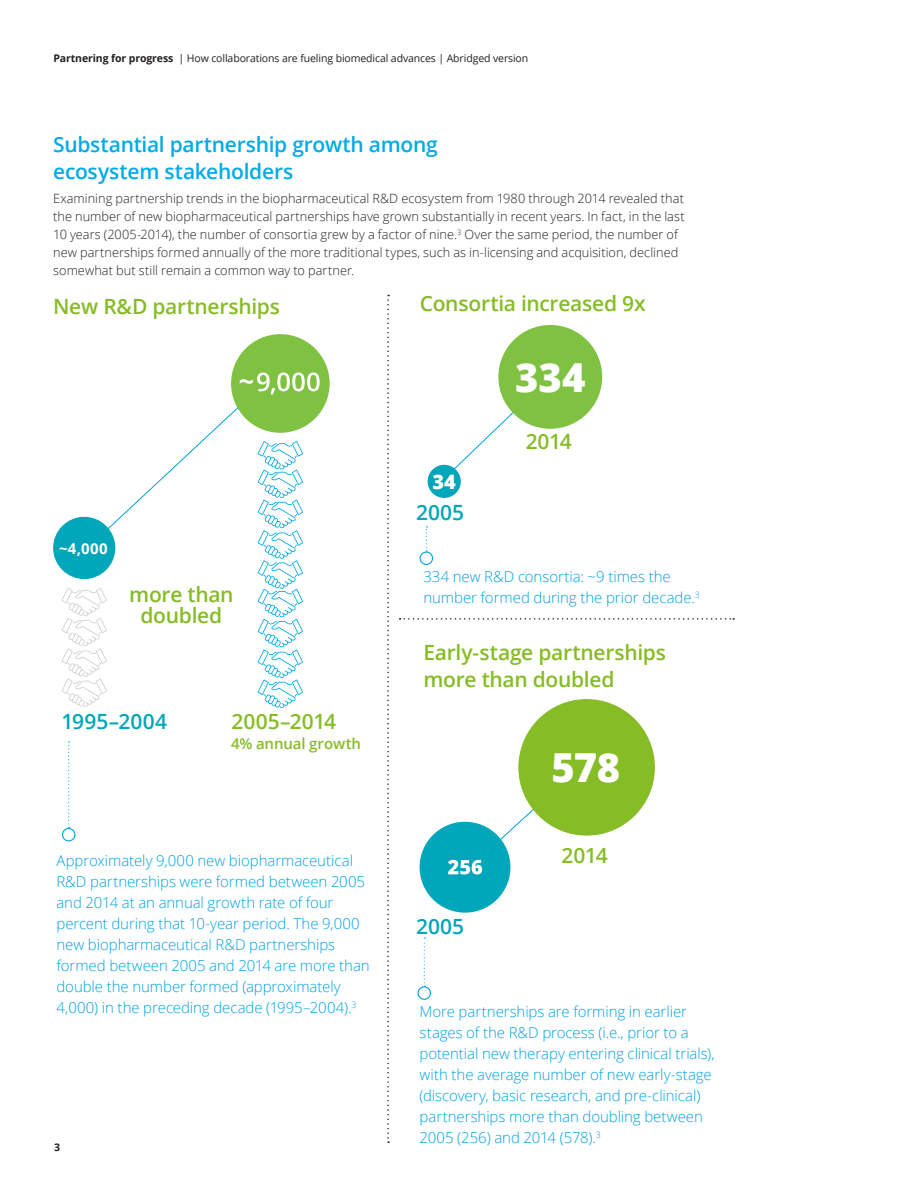
<style>
.page{position:relative;width:918px;height:1188px;background:#fff}
.page>*{position:absolute;margin:0;border:0;box-sizing:border-box;transform-origin:0 0}
.t1{font:800 39.9px "Open Sans";letter-spacing:-.01em;color:#fff}
.t2{font:700 27px "Open Sans";color:#fff}
.t3{font:600 21px/27px "Open Sans";letter-spacing:-.015em;color:#86bc25}
.t4{font:600 21px/27px "Open Sans";letter-spacing:-.015em;color:#00abe7}
.t5{font:600 21px "Open Sans";color:#00a6b9}
.t6{font:800 19.95px "Open Sans";color:#fff}
.t7{font:300 15px/21px "Open Sans";letter-spacing:-.005em;color:#00a2e0}
.t8{font:600 15px "Open Sans";letter-spacing:-.005em;color:#86bc25}
.t9{font:700 15px "Open Sans";color:#fff}
.t10{font:300 12.75px/18px "Open Sans";letter-spacing:.005em;color:#231f20}
.t11{font:10.5px "Open Sans";letter-spacing:-.01em;color:#231f20}
.t12{font:700 10.5px "Open Sans";color:#231f20}
.s1{font-weight:700}
</style>
<div class="page">
<svg style="left:95px;top:399px;width:148px;height:142px"></svg>
<svg style="left:426px;top:526px;width:1px;height:25px"></svg>
<div style="left:420px;top:551px;width:13px;height:14px;border:1px solid #00a2e0;border-radius:50%"></div>
<svg style="left:424px;top:937px;width:1px;height:49px"></svg>
<div style="left:417px;top:986px;width:14px;height:14px;border:1px solid #00a2e0;border-radius:50%"></div>
<svg style="left:453px;top:413px;width:60px;height:56px"></svg>
<div style="left:498px;top:325px;width:104px;height:104px;background:#7fc241;border-radius:52px"></div>
<div style="left:428px;top:465px;width:33px;height:33px;background:#00a6b9;border-radius:17px"></div>
<div style="left:518px;top:699px;width:137px;height:137px;background:#86bc25;border-radius:68px"></div>
<div style="left:420px;top:822px;width:90px;height:91px;background:#00a6b9;border-radius:45px"></div>
<svg style="left:448px;top:804px;width:91px;height:71px"></svg>
<div style="left:231px;top:334px;width:99px;height:99px;background:#7fc241;border-radius:49px"></div>
<svg style="left:68px;top:741px;width:2px;height:87px"></svg>
<div style="left:62px;top:828px;width:13px;height:13px;border:1px solid #00a2e0;border-radius:50%"></div>
<svg style="left:258px;top:441px;width:45px;height:267px"></svg>
<svg style="left:62px;top:588px;width:45px;height:119px"></svg>
<svg style="left:257px;top:372px;width:63px;height:22px"></svg>
<div style="left:53px;top:517px;width:62px;height:62px;background:#00a6b9;border-radius:31px"></div>
<svg style="left:387px;top:295px;width:2px;height:848px"></svg>
<svg style="left:400px;top:618px;width:334px;height:2px"></svg>
<p class="t11" style="left:53px;top:51px;width:476px"><span class="s1">Partnering for progress</span> | How collaborations are fueling biomedical advances | Abridged version</p>
<h3 class="t4" style="left:53px;top:130px;width:386px">Substantial partnership growth among ecosystem stakeholders</h3>
<p class="t10" style="left:53px;top:189px;width:633px">Examining partnership trends in the biopharmaceutical R&amp;D ecosystem from 1980 through 2014 revealed that the number of new biopharmaceutical partnerships have grown substantially in recent years. In fact, in the last 10 years (2005-2014), the number of consortia grew by a factor of nine.<sup>3</sup> Over the same period, the number of new partnerships formed annually of the more traditional types, such as in-licensing and acquisition, declined somewhat but still remain a common way to partner.</p>
<h3 class="t3" style="left:53px;top:292px;width:228px">New R&amp;D partnerships</h3>
<h3 class="t3" style="left:420px;top:290px;width:227px">Consortia increased 9x</h3>
<h2 class="t2" style="left:239px;top:363px;width:17px">~</h2>
<p class="t9" style="left:59px;top:538px;width:50px">~4,000</p>
<h3 class="t3" style="left:129px;top:584px;width:106px;line-height:21px;text-align:center">more than doubled</h3>
<h3 class="t5" style="left:62px;top:707px;width:107px">1995–2004</h3>
<h3 class="t3" style="left:232px;top:708px;width:106px">2005–2014</h3>
<p class="t8" style="left:231px;top:733px;width:132px">4% annual growth</p>
<p class="t7" style="left:56px;top:850px;width:315px">Approximately 9,000 new biopharmaceutical R&amp;D partnerships were formed between 2005 and 2014 at an annual growth rate of four percent during that 10-year period. The 9,000 new biopharmaceutical R&amp;D partnerships formed between 2005 and 2014 are more than double the number formed (approximately 4,000) in the preceding decade (1995–2004).<sup>3</sup></p>
<p class="t12" style="left:54px;top:1140px;width:7px">3</p>
<h1 class="t1" style="left:515px;top:347px;width:72px">334</h1>
<h3 class="t6" style="left:432px;top:466px;width:25px">34</h3>
<h3 class="t5" style="left:416px;top:498px;width:50px">2005</h3>
<h3 class="t3" style="left:526px;top:427px;width:48px">2014</h3>
<p class="t7" style="left:423px;top:566px;width:278px">334 new R&amp;D consortia: ~9 times the number formed during the prior decade.<sup>3</sup></p>
<h3 class="t3" style="left:423px;top:639px;width:244px">Early-stage partnerships more than doubled</h3>
<h1 class="t1" style="left:552px;top:738px;width:70px">578</h1>
<h1 class="t1" style="left:526px;top:745px;width:70px">578</h1>
<h3 class="t5" style="left:416px;top:912px;width:50px">2005</h3>
<h3 class="t3" style="left:562px;top:842px;width:48px">2014</h3>
<p class="t7" style="left:420px;top:1001px;width:296px">More partnerships are forming in earlier stages of the R&amp;D process (i.e., prior to a potential new therapy entering clinical trials), with the average number of new early-stage (discovery, basic research, and pre-clinical) partnerships more than doubling between 2005 (256) and 2014 (578).<sup>3</sup></p>
</div>
